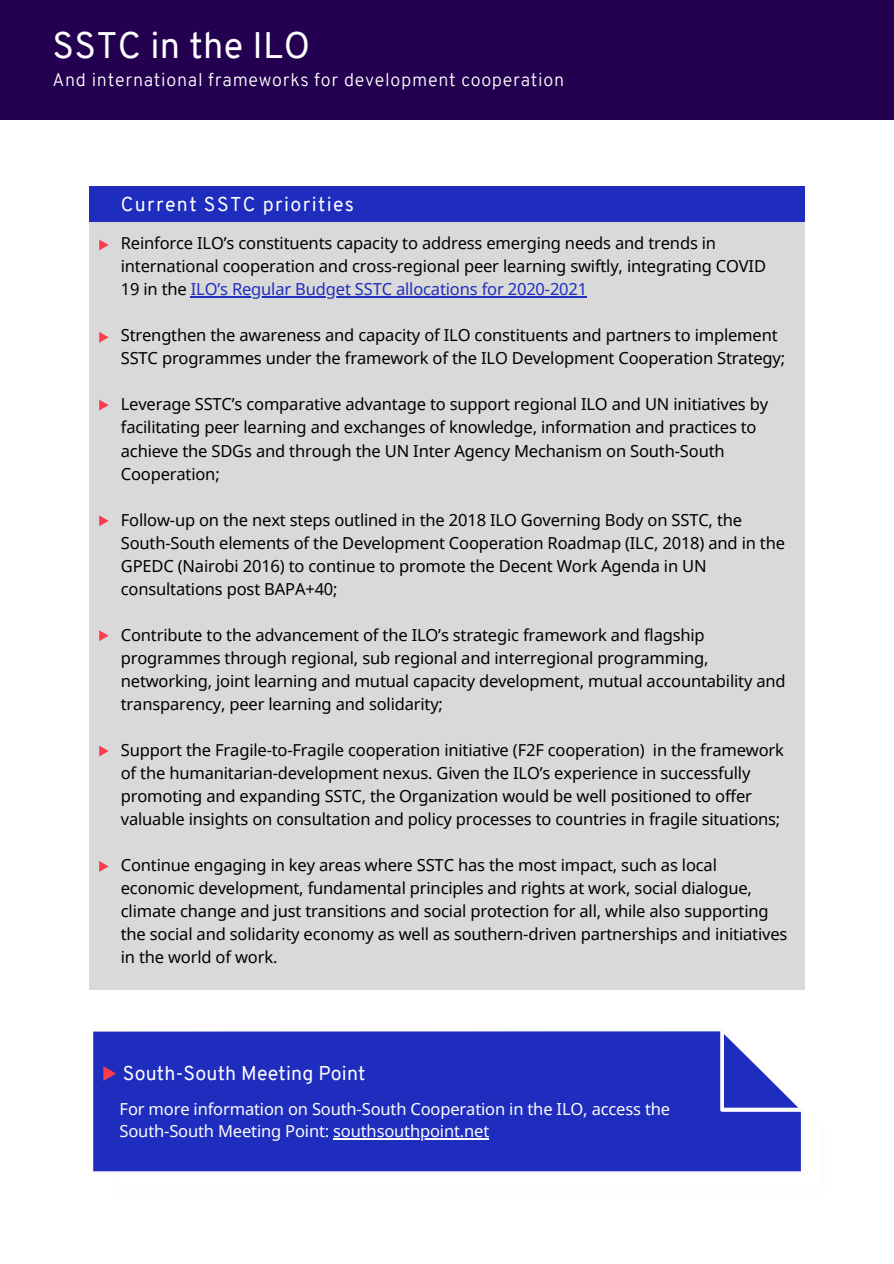
<style>
.page{position:relative;width:894px;height:1264px;background:#fff}
.page>*{position:absolute;margin:0;border:0;box-sizing:border-box;transform-origin:0 0}
.t1{font:36px "Overpass";letter-spacing:.01em;color:#fff}
.t2{font:19.5px "Overpass";letter-spacing:.01em;color:#fefdfe}
.t3{font:19.5px "Overpass";letter-spacing:.07em;color:#fefdfe}
.t4{font:300 18px "Overpass";letter-spacing:.04em;color:#fff}
.t5{font:16.5px/23px "Noto Sans";letter-spacing:-.01em;color:#000}
.t6{font:16.5px/22.5px "Noto Sans";letter-spacing:-.01em;color:#fefdfe}
.s1{color:#1e2dbe}
</style>
<div class="page">
<div style="left:89px;top:186px;width:715px;height:803px;background:#d9d9d9"></div>
<div style="left:89px;top:186px;width:715px;height:36px;background:#1e2dbe"></div>
<svg style="left:99px;top:239px;width:10px;height:11px"></svg>
<svg style="left:99px;top:332px;width:10px;height:11px"></svg>
<svg style="left:99px;top:399px;width:10px;height:11px"></svg>
<svg style="left:99px;top:630px;width:10px;height:11px"></svg>
<svg style="left:99px;top:515px;width:10px;height:11px"></svg>
<svg style="left:99px;top:745px;width:10px;height:11px"></svg>
<svg style="left:99px;top:861px;width:10px;height:10px"></svg>
<hr style="left:191px;top:296px;width:396px;height:1px;background:#1e2dbe">
<div style="left:0;top:0;width:893px;height:119px;background:#230050"></div>
<div style="left:93px;top:1031px;width:708px;height:141px;background:#1e2dbe"></div>
<hr style="left:333px;top:1138px;width:156px;height:1px;background:#fefdfe">
<svg style="left:103px;top:1066px;width:13px;height:14px"></svg>
<h1 class="t1" style="left:52px;top:31px;width:259px">SSTC in the ILO</h1>
<p class="t4" style="left:52px;top:73px;width:513px">And international frameworks for development cooperation</p>
<p class="t3" style="left:121px;top:196px;width:235px">Current SSTC priorities</p>
<p class="t5" style="left:121px;top:231px;width:646px">Reinforce ILO’s constituents capacity to address emerging needs and trends in international cooperation and cross-regional peer learning swiftly, integrating COVID<br>19 in the <span class="s1">ILO’s Regular Budget SSTC allocations for 2020-2021</span></p>
<p class="t5" style="left:121px;top:323px;width:665px">Strengthen the awareness and capacity of ILO constituents and partners to implement<br>SSTC programmes under the framework of the ILO Development Cooperation Strategy;</p>
<p class="t5" style="left:121px;top:392px;width:648px">Leverage SSTC’s comparative advantage to support regional ILO and UN initiatives by facilitating peer learning and exchanges of knowledge, information and practices to achieve the SDGs and through the UN Inter Agency Mechanism on South-South Cooperation;</p>
<p class="t5" style="left:121px;top:507px;width:665px">Follow-up on the next steps outlined in the 2018 ILO Governing Body on SSTC, the South-South elements of the Development Cooperation Roadmap (ILC, 2018) and in the GPEDC (Nairobi 2016) to continue to promote the Decent Work Agenda in UN consultations post BAPA+40;</p>
<p class="t5" style="left:121px;top:623px;width:666px">Contribute to the advancement of the ILO’s strategic framework and flagship programmes through regional, sub regional and interregional programming, networking, joint learning and mutual capacity development, mutual accountability and transparency, peer learning and solidarity;</p>
<p class="t5" style="left:121px;top:738px;width:664px">Support the Fragile-to-Fragile cooperation initiative (F2F cooperation) in the framework of the humanitarian-development nexus. Given the ILO’s experience in successfully promoting and expanding SSTC, the Organization would be well positioned to offer valuable insights on consultation and policy processes to countries in fragile situations;</p>
<p class="t5" style="left:121px;top:853px;width:668px">Continue engaging in key areas where SSTC has the most impact, such as local economic development, fundamental principles and rights at work, social dialogue, climate change and just transitions and social protection for all, while also supporting the social and solidarity economy as well as southern-driven partnerships and initiatives in the world of work.</p>
<p class="t2" style="left:123px;top:1065px;width:244px">South-South Meeting Point</p>
<p class="t6" style="left:120px;top:1096px;width:552px">For more information on South-South Cooperation in the ILO, access the<br>South-South Meeting Point: southsouthpoint.net</p>
</div>
